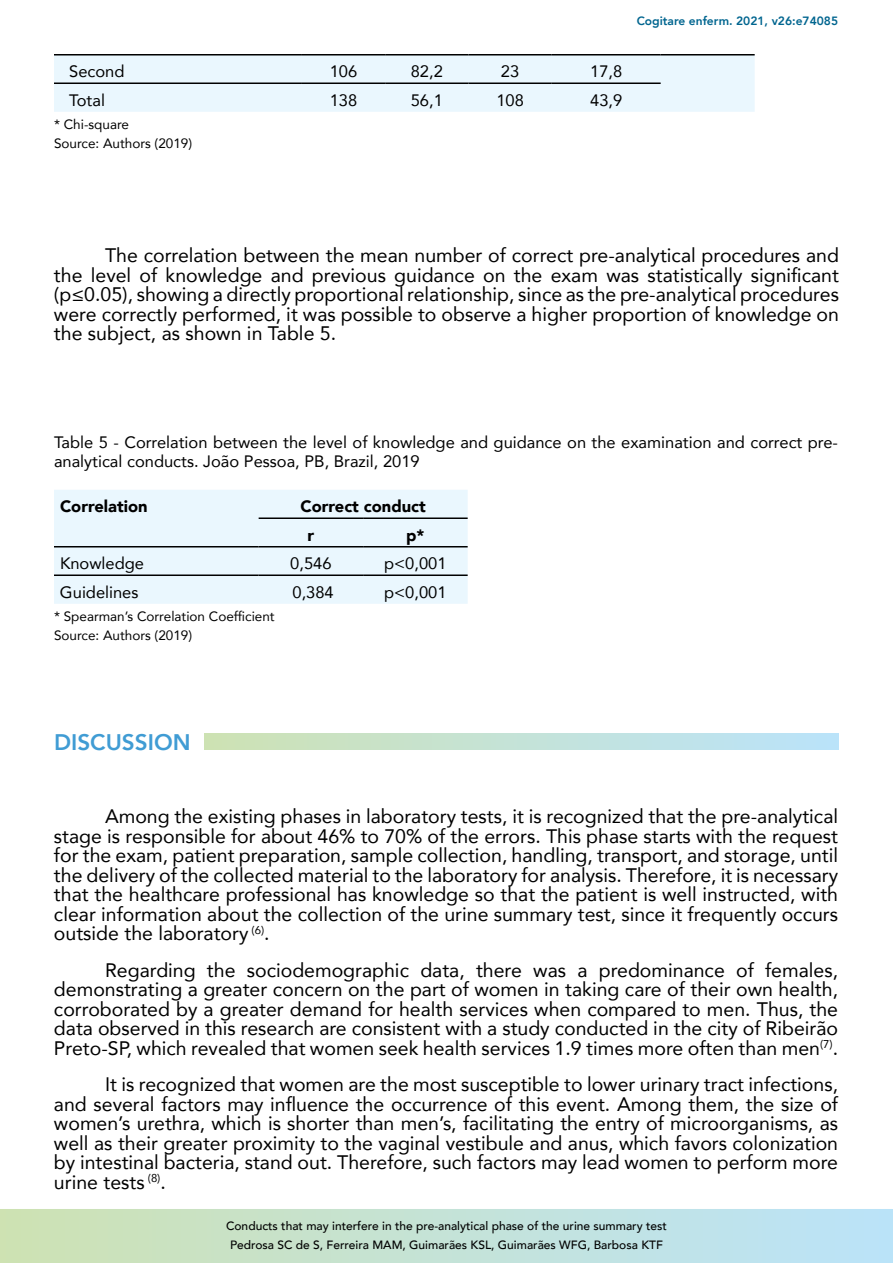
<style>
.page{position:relative;width:893px;height:1263px;background:#fff}
.page>*{position:absolute;margin:0;border:0;box-sizing:border-box;transform-origin:0 0}
.t1{font:800 22.5px "Avenir";color:#409cd4}
.t2{font:19.5px/19.5px "Avenir";color:#000;text-align:justify}
.t3{font:16.5px/18.8px "Avenir";color:#000}
.t4{font:900 16.5px/28.5px "Avenir";color:#000}
.t5{font:13.5px/18.8px "Avenir";color:#000}
.t6{font:500 12px/18.6px "Avenir";color:#000;text-align:center}
.t7{font:800 12px "Avenir";color:#00658f}
</style>
<div class="page">
<svg style="left:0;top:1209px;width:893px;height:54px;background:#c4e2d6"></svg>
<div style="left:54px;top:56px;width:701px;height:56px;background:#eaf7fe"></div>
<hr style="left:54px;top:54px;width:248px;height:2px;background:#000">
<hr style="left:302px;top:54px;width:83px;height:2px;background:#000">
<hr style="left:385px;top:54px;width:83px;height:2px;background:#000">
<hr style="left:468px;top:54px;width:84px;height:2px;background:#000">
<hr style="left:552px;top:54px;width:109px;height:2px;background:#000">
<hr style="left:661px;top:54px;width:94px;height:2px;background:#000">
<hr style="left:54px;top:83px;width:248px;height:1px;background:#000">
<hr style="left:302px;top:83px;width:83px;height:1px;background:#000">
<hr style="left:385px;top:83px;width:83px;height:1px;background:#000">
<hr style="left:468px;top:83px;width:84px;height:1px;background:#000">
<hr style="left:552px;top:83px;width:109px;height:1px;background:#000">
<div style="left:54px;top:490px;width:414px;height:114px;background:#eaf7fe"></div>
<hr style="left:259px;top:517px;width:104px;height:2px;background:#000">
<hr style="left:363px;top:517px;width:105px;height:2px;background:#000">
<hr style="left:54px;top:546px;width:205px;height:1px;background:#000">
<hr style="left:259px;top:546px;width:104px;height:1px;background:#000">
<hr style="left:363px;top:546px;width:105px;height:1px;background:#000">
<hr style="left:54px;top:574px;width:205px;height:2px;background:#000">
<hr style="left:259px;top:574px;width:104px;height:2px;background:#000">
<hr style="left:363px;top:574px;width:105px;height:2px;background:#000">
<div style="left:204px;top:733px;width:635px;height:17px;background:linear-gradient(to right,#cee2b4,#bae3fb)"></div>
<p class="t3" style="left:69px;top:62px;width:57px">Second</p>
<p class="t3" style="left:330px;top:62px;width:29px">106</p>
<p class="t3" style="left:411px;top:62px;width:34px">82,2</p>
<p class="t3" style="left:501px;top:62px;width:20px">23</p>
<p class="t3" style="left:590px;top:62px;width:34px">17,8</p>
<p class="t3" style="left:69px;top:90px;width:37px">Total</p>
<p class="t3" style="left:330px;top:90px;width:29px">138</p>
<p class="t3" style="left:411px;top:90px;width:34px">56,1</p>
<p class="t3" style="left:496px;top:90px;width:29px">108</p>
<p class="t3" style="left:590px;top:90px;width:34px">43,9</p>
<p class="t5" style="left:54px;top:114px;width:140px">* Chi-square<br>Source: Authors (2019)</p>
<p class="t7" style="left:637px;top:12px;width:203px">Cogitare enferm. 2021, v26:e74085</p>
<p class="t2" style="left:54px;top:245px;width:786px;text-indent:51px">The correlation between the mean number of correct pre-analytical procedures and the level of knowledge and previous guidance on the exam was statistically significant (p≤0.05), showing a directly proportional relationship, since as the pre-analytical procedures were correctly performed, it was possible to observe a higher proportion of knowledge on the subject, as shown in Table 5.</p>
<p class="t3" style="left:54px;top:432px;width:786px">Table 5 - Correlation between the level of knowledge and guidance on the examination and correct pre&shy;analytical conducts. João Pessoa, PB, Brazil, 2019</p>
<p class="t4" style="left:60px;top:492px;width:89px">Correlation</p>
<p class="t4" style="left:308px;top:492px;width:120px;text-indent:-7px">Correct conduct r</p>
<p class="t4" style="left:406px;top:520px;width:20px">p*</p>
<p class="t3" style="left:60px;top:554px;width:86px">Knowledge</p>
<p class="t3" style="left:290px;top:554px;width:43px">0,546</p>
<p class="t3" style="left:384px;top:554px;width:64px">p&lt;0,001</p>
<p class="t3" style="left:60px;top:582px;width:80px">Guidelines</p>
<p class="t3" style="left:293px;top:582px;width:43px">0,384</p>
<p class="t3" style="left:384px;top:582px;width:64px">p&lt;0,001</p>
<p class="t5" style="left:54px;top:606px;width:222px">* Spearman’s Correlation Coefficient<br>Source: Authors (2019)</p>
<p class="t1" style="left:54px;top:724px;width:138px">DISCUSSION</p>
<p class="t2" style="left:54px;top:806px;width:786px;text-indent:51px">Among the existing phases in laboratory tests, it is recognized that the pre-analytical stage is responsible for about 46% to 70% of the errors. This phase starts with the request for the exam, patient preparation, sample collection, handling, transport, and storage, until the delivery of the collected material to the laboratory for analysis. Therefore, it is necessary that the healthcare professional has knowledge so that the patient is well instructed, with clear information about the collection of the urine summary test, since it frequently occurs outside the laboratory <sup>(6)</sup>.</p>
<p class="t2" style="left:54px;top:960px;width:786px;text-indent:51px">Regarding the sociodemographic data, there was a predominance of females, demonstrating a greater concern on the part of women in taking care of their own health, corroborated by a greater demand for health services when compared to men. Thus, the data observed in this research are consistent with a study conducted in the city of Ribeirão Preto-SP, which revealed that women seek health services 1.9 times more often than men<sup>(7)</sup>.</p>
<p class="t2" style="left:54px;top:1074px;width:786px;text-indent:51px">It is recognized that women are the most susceptible to lower urinary tract infections, and several factors may influence the occurrence of this event. Among them, the size of women’s urethra, which is shorter than men’s, facilitating the entry of microorganisms, as well as their greater proximity to the vaginal vestibule and anus, which favors colonization by intestinal bacteria, stand out. Therefore, such factors may lead women to perform more urine tests <sup>(8)</sup>.</p>
<p class="t6" style="left:226px;top:1216px;width:442px">Conducts that may interfere in the pre-analytical phase of the urine summary test<br>Pedrosa SC de S, Ferreira MAM, Guimarães KSL, Guimarães WFG, Barbosa KTF</p>
</div>
